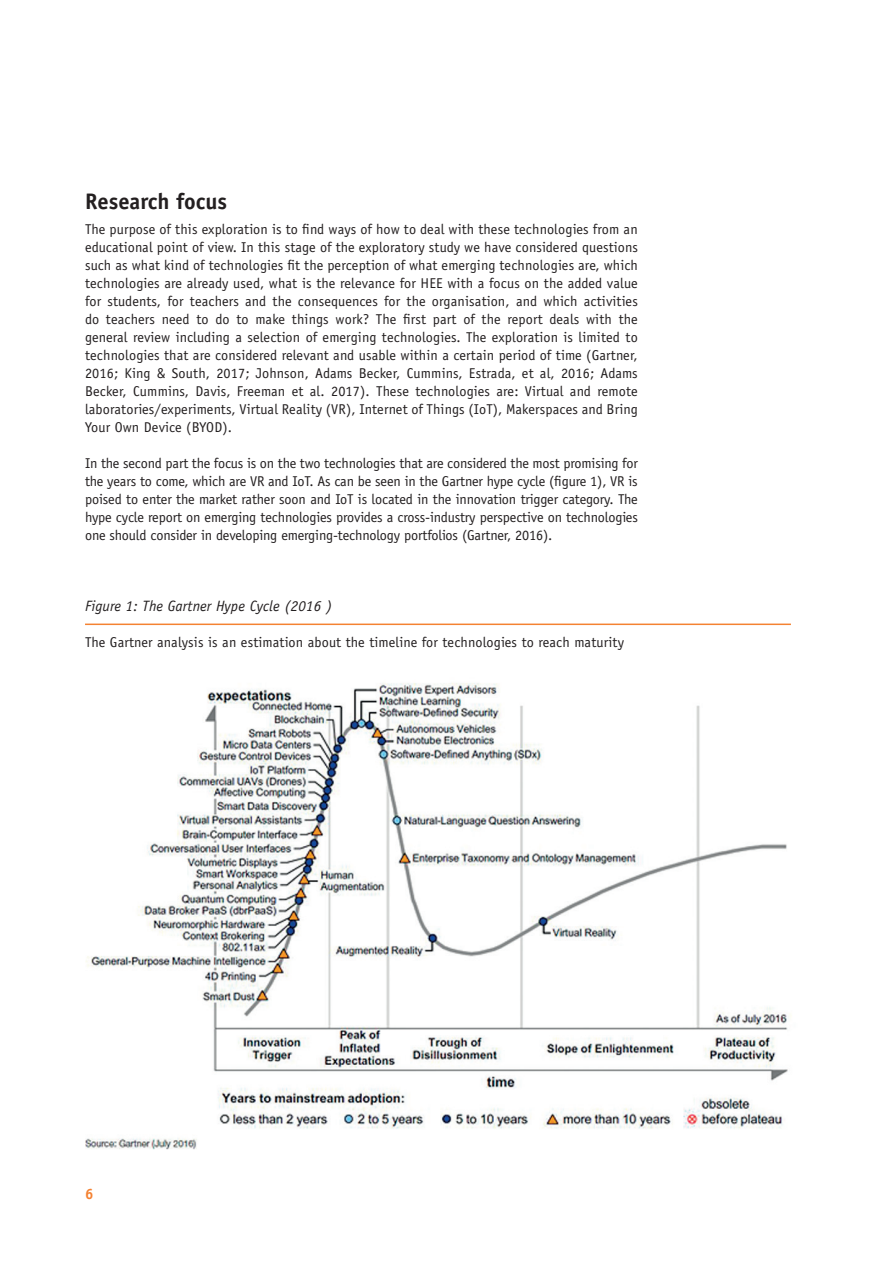
<style>
.page{position:relative;width:893px;height:1263px;background:#fff}
.page>*{position:absolute;margin:0;border:0;box-sizing:border-box;transform-origin:0 0}
.t1{font:700 22.5px "Officina Sans LT";color:#231f20}
.t2{font:italic 15px "Officina Sans LT";letter-spacing:.01em;color:#231f20}
.t3{font:700 15px "Officina Sans LT";color:#f48232}
.t4{font:14.25px/18px "Officina Sans LT";letter-spacing:.01em;color:#231f20;text-align:justify}
</style>
<div class="page">
<img style="left:85px;top:683px;width:705px;height:467px">
<hr style="left:85px;top:623px;width:706px;height:2px;background:#f48232">
<h1 class="t1" style="left:85px;top:187px;width:144px">Research focus</h1>
<p class="t4" style="left:85px;top:220px;width:554px">The purpose of this exploration is to find ways of how to deal with these technologies from an educational point of view. In this stage of the exploratory study we have considered questions such as what kind of technologies fit the perception of what emerging technologies are, which technologies are already used, what is the relevance for HEE with a focus on the added value for students, for teachers and the consequences for the organisation, and which activities do teachers need to do to make things work? The first part of the report deals with the general review including a selection of emerging technologies. The exploration is limited to technologies that are considered relevant and usable within a certain period of time (Gartner, 2016; King &amp; South, 2017; Johnson, Adams Becker, Cummins, Estrada, et al, 2016; Adams Becker, Cummins, Davis, Freeman et al. 2017). These technologies are: Virtual and remote laboratories/experiments, Virtual Reality (VR), Internet of Things (IoT), Makerspaces and Bring Your Own Device (BYOD).</p>
<p class="t4" style="left:85px;top:454px;width:554px">In the second part the focus is on the two technologies that are considered the most promising for the years to come, which are VR and IoT. As can be seen in the Gartner hype cycle (figure 1), VR is poised to enter the market rather soon and IoT is located in the innovation trigger category. The hype cycle report on emerging technologies provides a cross-industry perspective on technologies one should consider in developing emerging-technology portfolios (Gartner, 2016).</p>
<p class="t2" style="left:85px;top:597px;width:249px">Figure 1: The Gartner Hype Cycle (2016 )</p>
<p class="t4" style="left:85px;top:633px;width:540px">The Gartner analysis is an estimation about the timeline for technologies to reach maturity</p>
<p class="t3" style="left:85px;top:1184px;width:10px">6</p>
</div>
